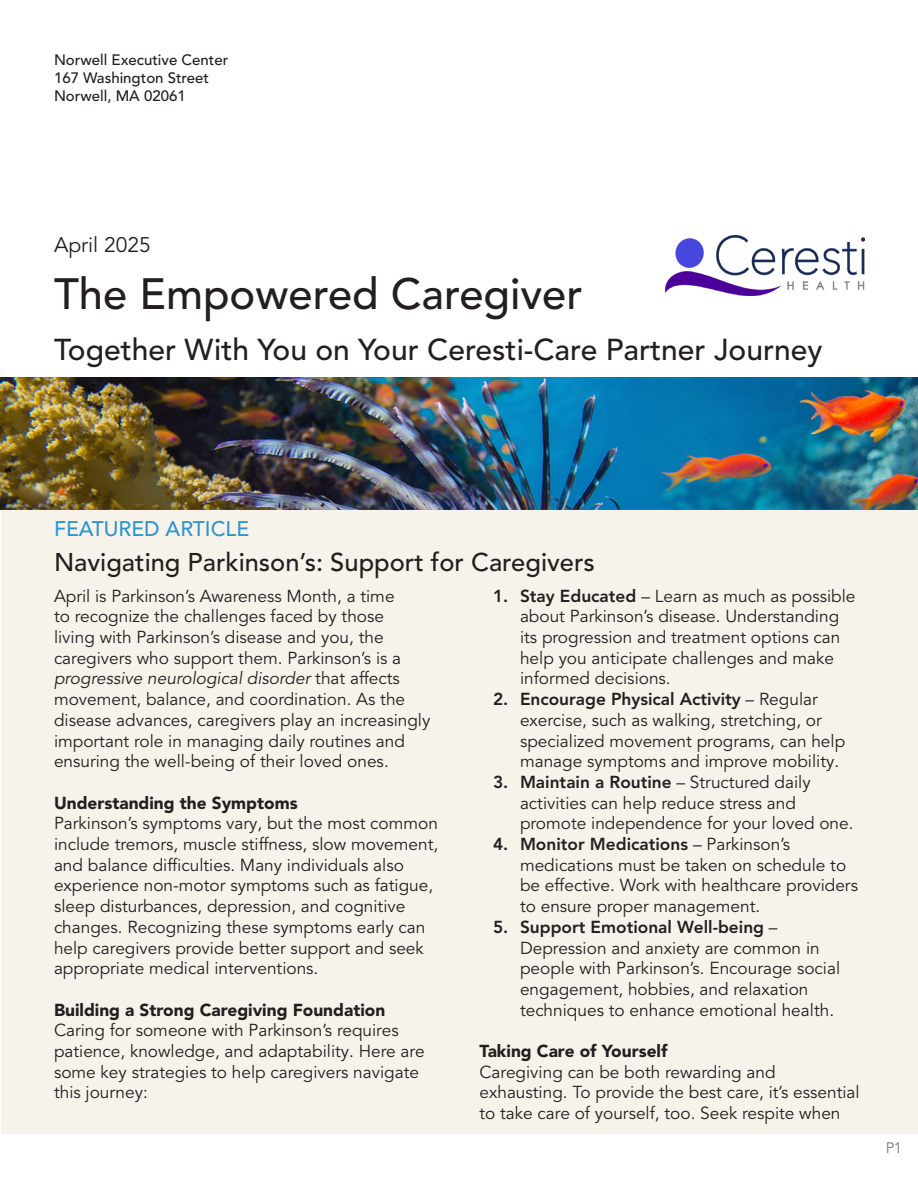
<style>
.page{position:relative;width:918px;height:1188px;background:#fff}
.page>*{position:absolute;margin:0;border:0;box-sizing:border-box;transform-origin:0 0}
.t1{font:500 43.5px "Avenir LT Pro";color:#231f20}
.t2{font:500 30px "Avenir LT Pro";color:#231f20}
.t3{font:500 25.5px "Avenir LT Pro";color:#231f20}
.t4{font:500 21px "Avenir LT Pro";color:#2d96ce}
.t5{font:21px "Avenir LT Pro";color:#231f20}
.t6{font:17.25px/20.7px "Avenir LT Pro";color:#231f20}
.t7{font:900 17.25px "Avenir LT Pro";color:#231f20}
.t8{font:500 15px "Avenir LT Pro";color:#231f20}
.t9{font:15px "Avenir LT Pro";color:#231f20}
.s1{font-style:italic}
.s2{font-weight:800}
</style>
<div class="page">
<img style="left:0;top:377px;width:918px;height:133px">
<img style="left:666px;top:236px;width:198px;height:59px">
<div style="left:1px;top:510px;width:917px;height:624px;background:#f8f3ea"></div>
<p class="t8" style="left:54px;top:51px;width:176px">Norwell Executive Center</p>
<p class="t8" style="left:54px;top:69px;width:157px">167 Washington Street</p>
<p class="t8" style="left:54px;top:87px;width:133px">Norwell, MA 02061</p>
<p class="t5" style="left:54px;top:232px;width:98px">April 2025</p>
<p class="t1" style="left:54px;top:268px;width:530px">The Empowered Caregiver</p>
<p class="t2" style="left:54px;top:332px;width:770px">Together With You on Your Ceresti-Care Partner Journey</p>
<p class="t4" style="left:54px;top:517px;width:197px">FEATURED ARTICLE</p>
<p class="t3" style="left:54px;top:547px;width:542px">Navigating Parkinson’s: Support for Caregivers</p>
<p class="t6" style="left:54px;top:586px;width:378px">April is Parkinson’s Awareness Month, a time<br>to recognize the challenges faced by those<br>living with Parkinson’s disease and you, the caregivers who support them. Parkinson’s is a <span class="s1">progressive neurological disorder</span> that affects movement, balance, and coordination. As the disease advances, caregivers play an increasingly important role in managing daily routines and ensuring the well-being of their loved ones.</p>
<p class="t7" style="left:54px;top:792px;width:245px">Understanding the Symptoms</p>
<p class="t6" style="left:54px;top:813px;width:386px">Parkinson’s symptoms vary, but the most common include tremors, muscle stiffness, slow movement, and balance difficulties. Many individuals also experience non-motor symptoms such as fatigue, sleep disturbances, depression, and cognitive changes. Recognizing these symptoms early can help caregivers provide better support and seek appropriate medical interventions.</p>
<p class="t7" style="left:54px;top:999px;width:333px">Building a Strong Caregiving Foundation</p>
<p class="t6" style="left:54px;top:1020px;width:372px">Caring for someone with Parkinson’s requires patience, knowledge, and adaptability. Here are some key strategies to help caregivers navigate this journey:</p>
<p class="t6" style="left:520px;top:586px;width:337px;text-indent:-27px"><span class="s2">1. Stay Educated</span> – Learn as much as possible about Parkinson’s disease. Understanding its progression and treatment options can help you anticipate challenges and make informed decisions.</p>
<p class="t6" style="left:520px;top:689px;width:327px;text-indent:-27px"><span class="s2">2. Encourage Physical Activity</span> – Regular exercise, such as walking, stretching, or specialized movement programs, can help manage symptoms and improve mobility.</p>
<p class="t6" style="left:520px;top:772px;width:335px;text-indent:-27px"><span class="s2">3. Maintain a Routine</span> – Structured daily activities can help reduce stress and promote independence for your loved one.</p>
<p class="t6" style="left:520px;top:834px;width:340px;text-indent:-27px"><span class="s2">4. Monitor Medications</span> – Parkinson’s medications must be taken on schedule to be effective. Work with healthcare providers to ensure proper management.</p>
<p class="t6" style="left:520px;top:917px;width:322px;text-indent:-27px"><span class="s2">5. Support Emotional Well-being</span> – Depression and anxiety are common in people with Parkinson’s. Encourage social engagement, hobbies, and relaxation techniques to enhance emotional health.</p>
<p class="t7" style="left:480px;top:1041px;width:189px">Taking Care of Yourself</p>
<p class="t6" style="left:480px;top:1062px;width:382px">Caregiving can be both rewarding and exhausting. To provide the best care, it’s essential to take care of yourself, too. Seek respite when</p>
<p class="t9" style="left:885px;top:1139px;width:18px">P1</p>
</div>
